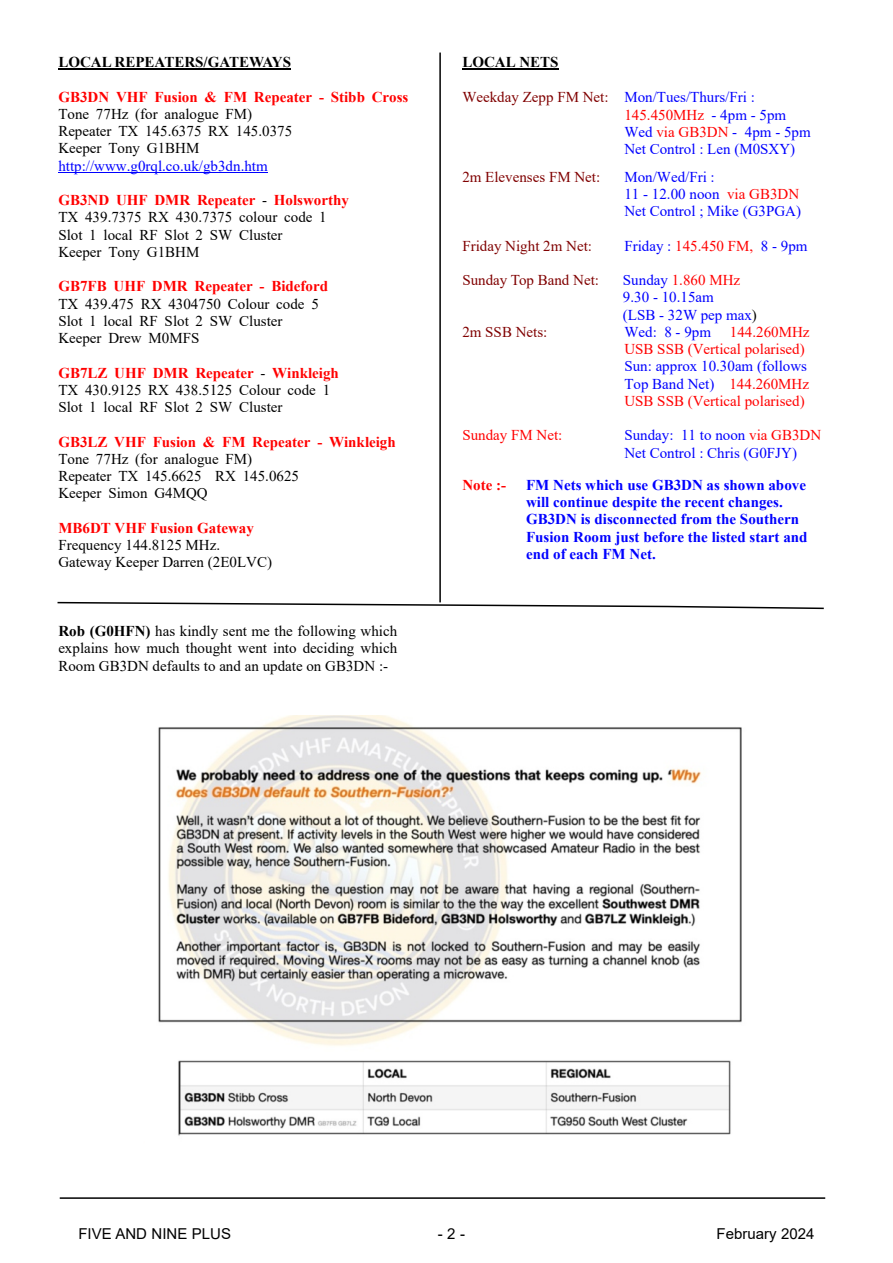
<style>
.page{position:relative;width:893px;height:1263px;background:#fff}
.page>*{position:absolute;margin:0;border:0;box-sizing:border-box;transform-origin:0 0}
.t1{font:15px/17.2px "Times New Roman";color:#000}
.t2{font:15px/17.2px "Times New Roman";color:#00f}
.t3{font:700 15px/17.2px "Times New Roman";color:#00f}
.t4{font:700 15px "Times New Roman";color:#f00}
.t5{font:15px "Times New Roman";color:#800000}
.t6{font:15px/17.2px "Times New Roman";color:#f00}
.t7{font:700 15px "Times New Roman";color:#000}
.t8{font:15px "Arial";color:#000}
.s1{font-weight:700;color:#f00}
.s2{font-weight:700}
.s3{color:#800000}
.s4{color:#f00}
.s5{color:#000}
</style>
<div class="page">
<hr style="left:58px;top:68px;width:233px;height:1px;background:#000">
<hr style="left:58px;top:172px;width:210px;height:1px;background:#00f">
<hr style="left:462px;top:68px;width:97px;height:1px;background:#000">
<hr style="left:439px;top:53px;width:2px;height:549px;background:#000">
<hr style="left:60px;top:1197px;width:765px;height:2px;background:#000">
<svg style="left:57px;top:601px;width:767px;height:9px"></svg>
<img style="left:158px;top:715px;width:584px;height:421px">
<p class="t7" style="left:58px;top:57px;width:234px">LOCAL REPEATERS/GATEWAYS</p>
<p class="t4" style="left:58px;top:91px;width:352px">GB3DN VHF Fusion &amp; FM Repeater - Stibb Cross</p>
<p class="t1" style="left:58px;top:107px;width:235px">Tone 77Hz (for analogue FM)<br>Repeater TX 145.6375 RX 145.0375<br>Keeper Tony G1BHM</p>
<p class="t2" style="left:58px;top:158px;width:211px">http://www.g0rql.co.uk/gb3dn.htm</p>
<p class="t1" style="left:58px;top:193px;width:292px"><span class="s1">GB3ND UHF DMR Repeater</span> - <span class="s1">Holsworthy<br></span>TX 439.7375 RX 430.7375 colour code 1<br>Slot 1 local RF Slot 2 SW Cluster<br>Keeper Tony G1BHM</p>
<p class="t4" style="left:58px;top:281px;width:271px">GB7FB UHF DMR Repeater - Bideford</p>
<p class="t1" style="left:58px;top:296px;width:262px">TX 439.475 RX 4304750 Colour code 5<br>Slot 1 local RF Slot 2 SW Cluster<br>Keeper Drew M0MFS</p>
<p class="t1" style="left:58px;top:365px;width:282px"><span class="s1">GB7LZ UHF DMR Repeater</span> - <span class="s1">Winkleigh<br></span>TX 430.9125 RX 438.5125 Colour code 1<br>Slot 1 local RF Slot 2 SW Cluster</p>
<p class="t4" style="left:58px;top:436px;width:339px">GB3LZ VHF Fusion &amp; FM Repeater - Winkleigh</p>
<p class="t1" style="left:58px;top:451px;width:242px">Tone 77Hz (for analogue FM)<br>Repeater TX 145.6625 RX 145.0625<br>Keeper Simon G4MQQ</p>
<p class="t4" style="left:58px;top:522px;width:197px">MB6DT VHF Fusion Gateway</p>
<p class="t1" style="left:58px;top:538px;width:215px">Frequency 144.8125 MHz.<br>Gateway Keeper Darren (2E0LVC)</p>
<p class="t1" style="left:58px;top:624px;width:340px;text-align:justify"><span class="s2">Rob (G0HFN)</span> has kindly sent me the following which explains how much thought went into deciding which Room GB3DN defaults to and an update on GB3DN :-</p>
<p class="t7" style="left:462px;top:57px;width:98px">LOCAL NETS</p>
<p class="t2" style="left:624px;top:90px;width:188px;text-indent:-162px"><span class="s3">Weekday Zepp FM Net:</span> Mon/Tues/Thurs/Fri :<br><span class="s4">145.450MHz</span> - 4pm - 5pm<br>Wed <span class="s4">via GB3DN</span> - 4pm - 5pm<br>Net Control : Len (M0SXY)</p>
<p class="t5" style="left:462px;top:171px;width:139px">2m Elevenses FM Net:</p>
<p class="t2" style="left:624px;top:169px;width:178px">Mon/Wed/Fri :<br>11 - 12.00 noon <span class="s4">via GB3DN<br></span>Net Control ; Mike (G3PGA)</p>
<p class="t5" style="left:462px;top:240px;width:131px">Friday Night 2m Net:</p>
<p class="t2" style="left:624px;top:238px;width:185px">Friday : <span class="s4">145.450 FM,</span> 8 - 9pm</p>
<p class="t5" style="left:462px;top:275px;width:138px">Sunday Top Band Net:</p>
<p class="t2" style="left:623px;top:273px;width:135px">Sunday <span class="s4">1.860 MHz<br></span>9.30 - 10.15am<br>(LSB - 32W pep max<span class="s5">)</span></p>
<p class="t5" style="left:462px;top:326px;width:87px">2m SSB Nets:</p>
<p class="t2" style="left:624px;top:325px;width:88px">Wed: 8 - 9pm</p>
<p class="t6" style="left:624px;top:325px;width:187px;text-indent:106px">144.260MHz<br>USB SSB (Vertical polarised)</p>
<p class="t2" style="left:624px;top:359px;width:186px">Sun: approx 10.30am (follows<br>Top Band Net) <span class="s4">144.260MHz<br>USB SSB (Vertical polarised)</span></p>
<p class="t6" style="left:462px;top:428px;width:102px">Sunday FM Net:</p>
<p class="t2" style="left:624px;top:428px;width:198px">Sunday: 11 to noon <span class="s4">via GB3DN<br></span>Net Control : Chris (G0FJY)</p>
<p class="t4" style="left:462px;top:480px;width:45px">Note :-</p>
<p class="t3" style="left:526px;top:478px;width:283px">FM Nets which use GB3DN as shown above will continue despite the recent changes.<br>GB3DN is disconnected from the Southern Fusion Room just before the listed start and end of each FM Net.</p>
<p class="t8" style="left:78px;top:1228px;width:154px">FIVE AND NINE PLUS</p>
<p class="t8" style="left:438px;top:1228px;width:29px">- 2 -</p>
<p class="t8" style="left:716px;top:1228px;width:100px">February 2024</p>
</div>
